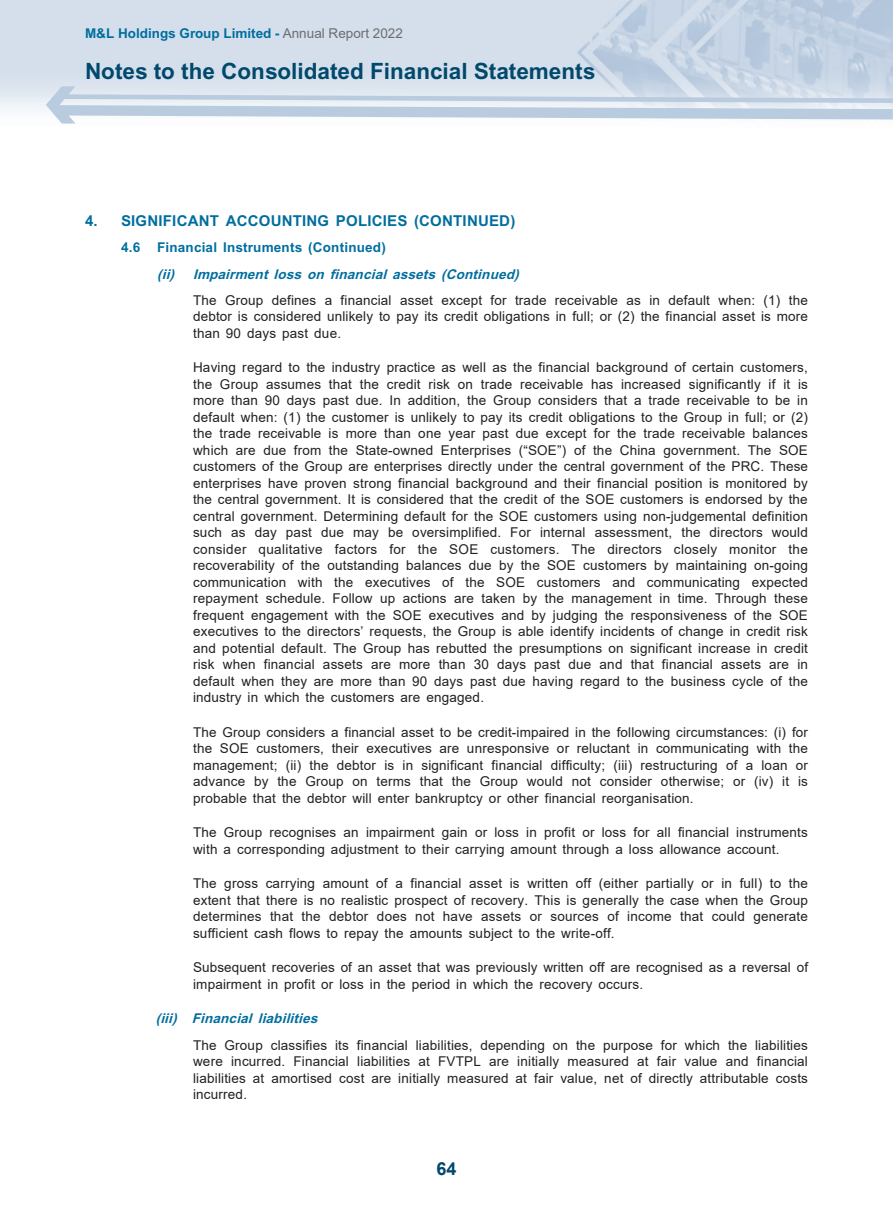
<style>
.page{position:relative;width:893px;height:1212px;background:#fff}
.page>*{position:absolute;margin:0;border:0;box-sizing:border-box;transform-origin:0 0}
.t1{font:700 22.5px "Arial";color:#00486c}
.t2{font:700 18px "Arial";color:#00486c}
._03_H1{font:700 15px "Arial";letter-spacing:.015em;color:#006e9f}
._14_______P6{font:13.5px/16.5px "Arial";letter-spacing:.015em;color:#231f20;text-align:justify}
._04___H2{font:700 13.5px "Arial";letter-spacing:.015em;color:#006e9f}
._05_____H3{font:italic 700 13.5px "Arial";color:#006e9f}
.s1{font-weight:400;color:#6c6d70}
</style>
<div class="page">
<img style="left:0;top:0;width:893px;height:110px">
<svg style="left:46px;top:86px;width:847px;height:38px"></svg>
<p class="_04___H2" style="left:85px;top:25px;width:319px">M&amp;L Holdings Group Limited - <span class="s1">Annual Report 2022</span></p>
<h1 class="t1" style="left:85px;top:57px;width:512px">Notes to the Consolidated Financial Statements</h1>
<p class="_03_H1" style="left:85px;top:212px;width:432px">4. SIGNIFICANT ACCOUNTING POLICIES (CONTINUED)</p>
<p class="_04___H2" style="left:121px;top:240px;width:266px">4.6 Financial Instruments (Continued)</p>
<p class="_05_____H3" style="left:157px;top:266px;width:367px">(ii) Impairment loss on financial assets (Continued)</p>
<p class="_14_______P6" style="left:193px;top:292px;width:616px">The Group defines a financial asset except for trade receivable as in default when: (1) the debtor is considered unlikely to pay its credit obligations in full; or (2) the financial asset is more than 90 days past due.</p>
<p class="_14_______P6" style="left:193px;top:359px;width:617px">Having regard to the industry practice as well as the financial background of certain customers, the Group assumes that the credit risk on trade receivable has increased significantly if it is more than 90 days past due. In addition, the Group considers that a trade receivable to be in default when: (1) the customer is unlikely to pay its credit obligations to the Group in full; or (2) the trade receivable is more than one year past due except for the trade receivable balances which are due from the State-owned Enterprises (“SOE”) of the China government. The SOE customers of the Group are enterprises directly under the central government of the PRC. These enterprises have proven strong financial background and their financial position is monitored by the central government. It is considered that the credit of the SOE customers is endorsed by the central government. Determining default for the SOE customers using non-judgemental definition such as day past due may be oversimplified. For internal assessment, the directors would consider qualitative factors for the SOE customers. The directors closely monitor the recoverability of the outstanding balances due by the SOE customers by maintaining on-going communication with the executives of the SOE customers and communicating expected repayment schedule. Follow up actions are taken by the management in time. Through these frequent engagement with the SOE executives and by judging the responsiveness of the SOE executives to the directors’ requests, the Group is able identify incidents of change in credit risk and potential default. The Group has rebutted the presumptions on significant increase in credit risk when financial assets are more than 30 days past due and that financial assets are in default when they are more than 90 days past due having regard to the business cycle of the industry in which the customers are engaged.</p>
<p class="_14_______P6" style="left:193px;top:724px;width:616px">The Group considers a financial asset to be credit-impaired in the following circumstances: (i) for the SOE customers, their executives are unresponsive or reluctant in communicating with the management; (ii) the debtor is in significant financial difficulty; (iii) restructuring of a loan or advance by the Group on terms that the Group would not consider otherwise; or (iv) it is probable that the debtor will enter bankruptcy or other financial reorganisation.</p>
<p class="_14_______P6" style="left:193px;top:824px;width:616px">The Group recognises an impairment gain or loss in profit or loss for all financial instruments with a corresponding adjustment to their carrying amount through a loss allowance account.</p>
<p class="_14_______P6" style="left:193px;top:875px;width:616px">The gross carrying amount of a financial asset is written off (either partially or in full) to the extent that there is no realistic prospect of recovery. This is generally the case when the Group determines that the debtor does not have assets or sources of income that could generate sufficient cash flows to repay the amounts subject to the write-off.</p>
<p class="_14_______P6" style="left:193px;top:959px;width:616px">Subsequent recoveries of an asset that was previously written off are recognised as a reversal of impairment in profit or loss in the period in which the recovery occurs.</p>
<p class="_05_____H3" style="left:156px;top:1011px;width:168px">(iii) Financial liabilities</p>
<p class="_14_______P6" style="left:193px;top:1036px;width:616px">The Group classifies its financial liabilities, depending on the purpose for which the liabilities were incurred. Financial liabilities at FVTPL are initially measured at fair value and financial liabilities at amortised cost are initially measured at fair value, net of directly attributable costs incurred.</p>
<h2 class="t2" style="left:436px;top:1155px;width:22px">64</h2>
</div>
